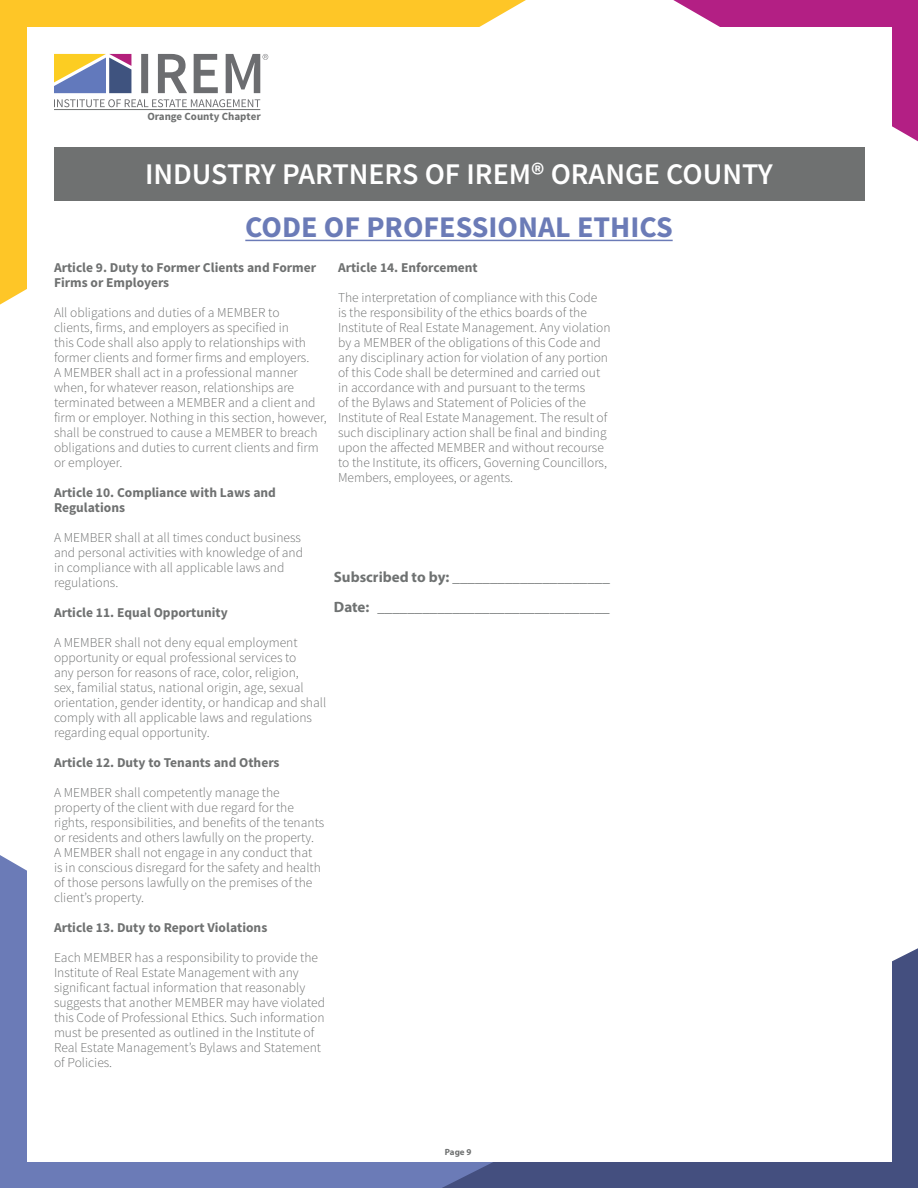
<style>
.page{position:relative;width:918px;height:1188px;background:#fff}
.page>*{position:absolute;margin:0;border:0;box-sizing:border-box;transform-origin:0 0}
.t1{font:600 30px "Source Sans Pro";color:#fff}
.t2{font:700 30px "Source Sans Pro";color:#6b7bb7}
.t3{font:700 15px/30px "Myriad Pro";color:#6f7272}
.t4{font:300 13.5px/15px "Source Sans Pro";color:#6f7171}
.t5{font:700 13.5px/15px "Source Sans Pro";color:#6f7171}
.t6{font:700 10.95px "Source Sans Pro";color:#6f7171}
.t7{font:600 10.5px "Source Sans Pro";color:#6f7171}
.t8{font:700 9px "Myriad Pro";color:#6f7171}
</style>
<div class="page">
<div style="left:0;top:855px;width:442px;height:333px;background:#6b7bb7"></div>
<svg style="left:673px;top:0;width:245px;height:141px;background:#ba348f"></svg>
<div style="left:0;top:0;width:526px;height:305px;background:#fec627"></div>
<svg style="left:442px;top:948px;width:476px;height:240px;background:#4d5886"></svg>
<div style="left:27px;top:27px;width:864px;height:1134px;background:#fff"></div>
<svg style="left:54px;top:99px;width:206px;height:8px"></svg>
<svg style="left:54px;top:54px;width:77px;height:39px;background:#98938f"></svg>
<svg style="left:141px;top:54px;width:127px;height:39px"></svg>
<hr style="left:54px;top:109px;width:206px;height:1px;background:#6f7171">
<div style="left:54px;top:147px;width:810px;height:54px;background:#6f7171"></div>
<hr style="left:245px;top:240px;width:428px;height:1px;background:#6b7bb7">
<p class="t6" style="left:147px;top:112px;width:115px">Orange County Chapter</p>
<h1 class="t1" style="left:145px;top:163px;width:629px">INDUSTRY PARTNERS OF IREM® ORANGE COUNTY</h1>
<h1 class="t2" style="left:245px;top:216px;width:429px">CODE OF PROFESSIONAL ETHICS</h1>
<p class="t5" style="left:54px;top:262px;width:264px">Article 9. Duty to Former Clients and Former<br>Firms or Employers</p>
<p class="t4" style="left:54px;top:307px;width:274px">All obligations and duties of a MEMBER to<br>clients, firms, and employers as specified in<br>this Code shall also apply to relationships with former clients and former firms and employers.<br>A MEMBER shall act in a professional manner when, for whatever reason, relationships are terminated between a MEMBER and a client and firm or employer. Nothing in this section, however, shall be construed to cause a MEMBER to breach obligations and duties to current clients and firm or employer.</p>
<p class="t5" style="left:54px;top:487px;width:224px">Article 10. Compliance with Laws and<br>Regulations</p>
<p class="t4" style="left:54px;top:532px;width:251px">A MEMBER shall at all times conduct business and personal activities with knowledge of and in compliance with all applicable laws and regulations.</p>
<p class="t5" style="left:54px;top:607px;width:175px">Article 11. Equal Opportunity</p>
<p class="t4" style="left:54px;top:637px;width:274px">A MEMBER shall not deny equal employment opportunity or equal professional services to<br>any person for reasons of race, color, religion,<br>sex, familial status, national origin, age, sexual orientation, gender identity, or handicap and shall comply with all applicable laws and regulations regarding equal opportunity.</p>
<p class="t5" style="left:54px;top:757px;width:227px">Article 12. Duty to Tenants and Others</p>
<p class="t4" style="left:54px;top:787px;width:272px">A MEMBER shall competently manage the property of the client with due regard for the rights, responsibilities, and benefits of the tenants or residents and others lawfully on the property.<br>A MEMBER shall not engage in any conduct that<br>is in conscious disregard for the safety and health of those persons lawfully on the premises of the client’s property.</p>
<p class="t5" style="left:54px;top:922px;width:215px">Article 13. Duty to Report Violations</p>
<p class="t4" style="left:54px;top:952px;width:273px">Each MEMBER has a responsibility to provide the Institute of Real Estate Management with any significant factual information that reasonably suggests that another MEMBER may have violated this Code of Professional Ethics. Such information must be presented as outlined in the Institute of Real Estate Management’s Bylaws and Statement of Policies.</p>
<p class="t5" style="left:338px;top:262px;width:141px">Article 14. Enforcement</p>
<p class="t4" style="left:338px;top:292px;width:274px">The interpretation of compliance with this Code<br>is the responsibility of the ethics boards of the Institute of Real Estate Management. Any violation by a MEMBER of the obligations of this Code and any disciplinary action for violation of any portion of this Code shall be determined and carried out in accordance with and pursuant to the terms<br>of the Bylaws and Statement of Policies of the Institute of Real Estate Management. The result of such disciplinary action shall be final and binding upon the affected MEMBER and without recourse to the Institute, its officers, Governing Councillors, Members, employees, or agents.</p>
<p class="t3" style="left:334px;top:563px;width:278px">Subscribed to by: _____________________<br>Date: _______________________________</p>
<p class="t4" style="left:338px;top:577px;width:96px">Subscribed to by:</p>
<p class="t4" style="left:338px;top:607px;width:30px">Date:</p>
<p class="t8" style="left:445px;top:1148px;width:28px">Page 9</p>
<p class="t7" style="left:444px;top:1148px;width:31px">Page 9</p>
</div>
